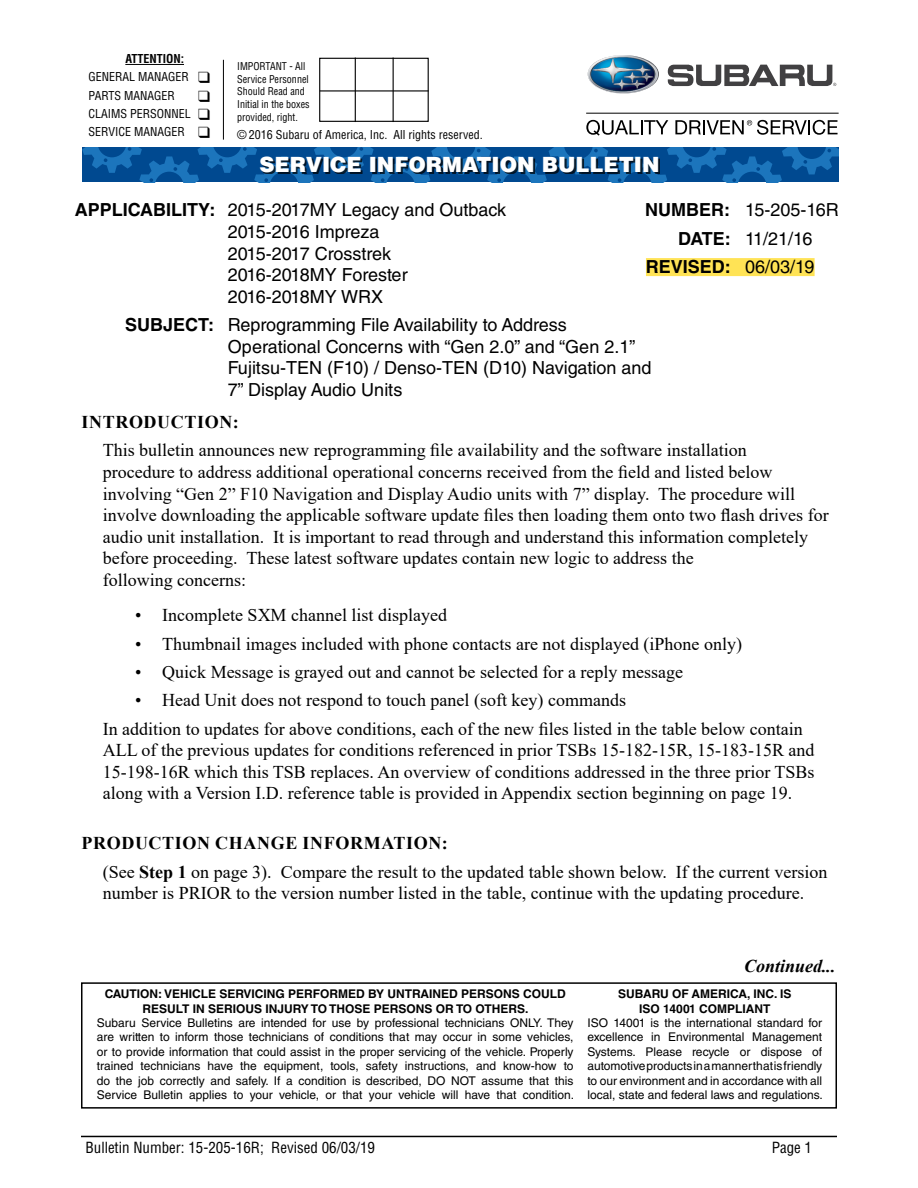
<style>
.page{position:relative;width:918px;height:1188px;background:#fff}
.page>*{position:absolute;margin:0;border:0;box-sizing:border-box;transform-origin:0 0}
.t1{font:900 21px "Helvetica LT Std";color:#fff}
.t2{font:18px/21.6px "Times New Roman";color:#000}
.t3{font:18px/21.6px "Helvetica LT Std";color:#000}
.t4{font:700 18px "Helvetica LT Std";color:#000}
.t5{font:700 18px "Times New Roman";letter-spacing:.035em;color:#000}
.t6{font:italic 700 18px "Times New Roman";color:#000}
.t7{font:condensed 15px "Helvetica LT Std";color:#000}
.t8{font:12px/14.4px "Helvetica LT Std";color:#000;text-align:justify}
.t9{font:700 12px/14.4px "Helvetica LT Std";color:#000;text-align:center}
.t10{font:condensed 12px/18.1px "Helvetica LT Std";color:#000}
.t11{font:condensed 10.5px/12.6px "Helvetica LT Std";color:#000;scale:.96 1}
.s1{font-weight:700}
.s2{font-weight:400}
</style>
<div class="page">
<hr style="left:81px;top:1136px;width:756px;height:1px;background:#000">
<div style="left:646px;top:258px;width:169px;height:18px;background:#ffe355"></div>
<div style="left:81px;top:982px;width:756px;height:127px;border:2px solid #000"></div>
<svg style="left:82px;top:147px;width:757px;height:35px"></svg>
<div style="left:261px;top:158px;width:399px;height:16px;background:#000;opacity:.75"></div>
<div style="left:319px;top:58px;width:110px;height:64px;border:1px solid #000"></div>
<hr style="left:355px;top:58px;width:1px;height:64px;background:#000">
<hr style="left:393px;top:58px;width:1px;height:64px;background:#000">
<hr style="left:320px;top:90px;width:109px;height:2px;background:#000">
<hr style="left:125px;top:64px;width:59px;height:1px;background:#000">
<hr style="left:223px;top:60px;width:1px;height:80px;background:#000">
<img style="left:588px;top:55px;width:71px;height:39px">
<svg style="left:668px;top:64px;width:168px;height:22px"></svg>
<hr style="left:586px;top:113px;width:253px;height:1px;background:#000">
<svg style="left:586px;top:120px;width:82px;height:16px"></svg>
<svg style="left:675px;top:120px;width:163px;height:15px"></svg>
<p class="t10" style="left:89px;top:50px;width:123px;text-indent:37px"><span class="s1">ATTENTION:<br></span>GENERAL MANAGER ❑<br>PARTS MANAGER</p>
<p class="t10" style="left:89px;top:104px;width:123px">CLAIMS PERSONNEL ❑<br>SERVICE MANAGER ❑</p>
<p class="t11" style="left:237px;top:60px;width:77px">IMPORTANT - All<br>Service Personnel<br>Should Read and<br>Initial in the boxes provided, right.</p>
<p class="t10" style="left:237px;top:126px;width:247px">© 2016 Subaru of America, Inc. All rights reserved.</p>
<p class="t1" style="left:259px;top:151px;width:402px">SERVICE INFORMATION BULLETIN</p>
<p class="t3" style="left:228px;top:199px;width:280px;text-indent:-153px"><span class="s1">APPLICABILITY:</span> 2015-2017MY Legacy and Outback<br>2015-2016 Impreza<br>2015-2017 Crosstrek<br>2016-2018MY Forester<br>2016-2018MY WRX</p>
<p class="t3" style="left:228px;top:314px;width:425px;text-indent:-103px"><span class="s1">SUBJECT:</span> Reprogramming File Availability to Address Operational Concerns with “Gen 2.0” and “Gen 2.1” Fujitsu-TEN (F10) / Denso-TEN (D10) Navigation and 7” Display Audio Units</p>
<p class="t3" style="left:645px;top:199px;width:195px"><span class="s1">NUMBER:</span> 15-205-16R</p>
<p class="t3" style="left:678px;top:228px;width:136px"><span class="s1">DATE:</span> 11/21/16</p>
<p class="t4" style="left:646px;top:256px;width:170px">REVISED: <span class="s2">06/03/19</span></p>
<p class="t5" style="left:82px;top:409px;width:159px">INTRODUCTION:</p>
<p class="t2" style="left:103px;top:439px;width:727px">This bulletin announces new reprogramming file availability and the software installation<br>procedure to address additional operational concerns received from the field and listed below involving “Gen 2” F10 Navigation and Display Audio units with 7” display. The procedure will involve downloading the applicable software update files then loading them onto two flash drives for audio unit installation. It is important to read through and understand this information completely before proceeding. These latest software updates contain new logic to address the<br>following concerns:</p>
<p class="t2" style="left:135px;top:604px;width:313px">• Incomplete SXM channel list displayed</p>
<p class="t2" style="left:135px;top:632px;width:608px">• Thumbnail images included with phone contacts are not displayed (iPhone only)</p>
<p class="t2" style="left:135px;top:660px;width:549px">• Quick Message is grayed out and cannot be selected for a reply message</p>
<p class="t2" style="left:103px;top:685px;width:701px;line-height:28.3px;text-indent:32px">• Head Unit does not respond to touch panel (soft key) commands<br>In addition to updates for above conditions, each of the new files listed in the table below contain</p>
<p class="t2" style="left:103px;top:739px;width:713px;text-align:justify">ALL of the previous updates for conditions referenced in prior TSBs 15-182-15R, 15-183-15R and 15-198-16R which this TSB replaces. An overview of conditions addressed in the three prior TSBs along with a Version I.D. reference table is provided in Appendix section beginning on page 19.</p>
<p class="t2" style="left:103px;top:829px;width:726px;line-height:28.3px;text-indent:-21px"><span class="s1">PRODUCTION CHANGE INFORMATION:<br></span>(See <span class="s1">Step 1</span> on page 3). Compare the result to the updated table shown below. If the current version</p>
<p class="t2" style="left:103px;top:882px;width:703px">number is PRIOR to the version number listed in the table, continue with the updating procedure.</p>
<p class="t9" style="left:105px;top:987px;width:463px">CAUTION: VEHICLE SERVICING PERFORMED BY UNTRAINED PERSONS COULD<br>RESULT IN SERIOUS INJURY TO THOSE PERSONS OR TO OTHERS.</p>
<p class="t8" style="left:97px;top:1016px;width:479px">Subaru Service Bulletins are intended for use by professional technicians ONLY. They are written to inform those technicians of conditions that may occur in some vehicles, or to provide information that could assist in the proper servicing of the vehicle. Properly trained technicians have the equipment, tools, safety instructions, and know-how to do the job correctly and safely. If a condition is described, DO NOT assume that this Service Bulletin applies to your vehicle, or that your vehicle will have that condition.</p>
<p class="t6" style="left:744px;top:953px;width:93px">Continued...</p>
<p class="t9" style="left:618px;top:987px;width:175px">SUBARU OF AMERICA, INC. IS<br>ISO 14001 COMPLIANT</p>
<p class="t8" style="left:588px;top:1016px;width:237px">ISO 14001 is the international standard for excellence in Environmental Management Systems. Please recycle or dispose of automotive products in a manner that is friendly to our environment and in accordance with all local, state and federal laws and regulations.</p>
<p class="t7" style="left:86px;top:1138px;width:291px">Bulletin Number: 15-205-16R; Revised 06/03/19</p>
<p class="t7" style="left:772px;top:1138px;width:42px">Page 1</p>
</div>
